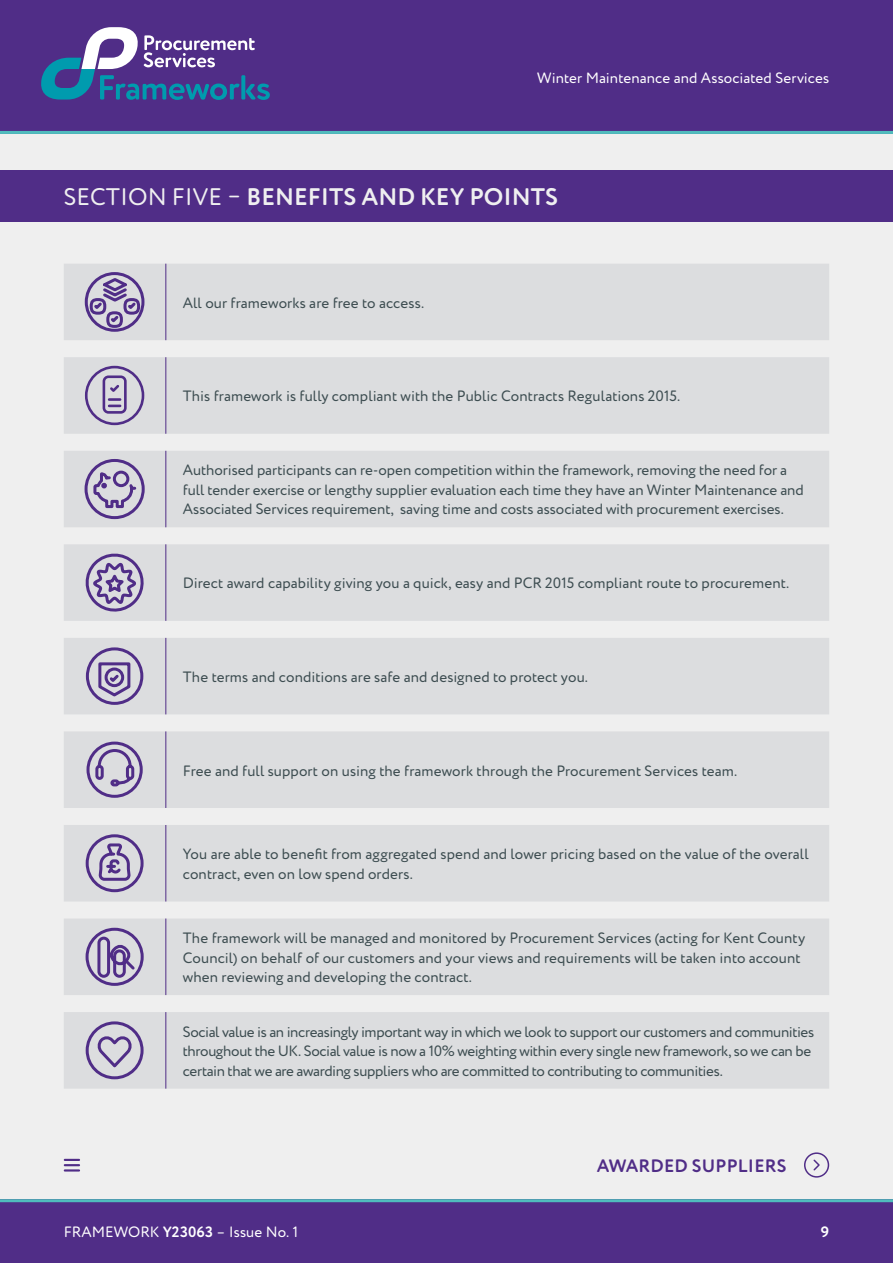
<style>
.page{position:relative;width:893px;height:1263px;background:#fff}
.page>*{position:absolute;margin:0;border:0;box-sizing:border-box;transform-origin:0 0}
.t1{font:700 24px "Circe Rounded";color:#efeff0}
.t2{font:700 18px "Circe Rounded";letter-spacing:.01em;color:#502d87}
.t3{font:15px/19.5px "Circe Rounded";color:#3d4d51}
.t4{font:15px/19.5px "Circe Rounded";letter-spacing:-.025em;color:#3d4d51}
.t5{font:15px "Circe Rounded";letter-spacing:.005em;color:#fff}
.t6{font:700 15px "Circe Rounded";color:#fff}
.s1{font-weight:400}
.s2{font-weight:700}
</style>
<div class="page">
<div style="left:0;top:0;width:893px;height:1204px;background:#efefef"></div>
<div style="left:0;top:1199px;width:893px;height:64px;background:#502d87"></div>
<div style="left:0;top:0;width:893px;height:134px;background:#502d87"></div>
<hr style="left:0;top:131px;width:893px;height:3px;background:#50bcbd">
<hr style="left:0;top:1199px;width:893px;height:3px;background:#50bcbd">
<svg style="left:41px;top:27px;width:229px;height:73px"></svg>
<div style="left:0;top:170px;width:893px;height:51px;background:#502d87"></div>
<div style="left:804px;top:1152px;width:25px;height:25px;border:2px solid #502d87;border-radius:50%"></div>
<svg style="left:813px;top:1159px;width:7px;height:12px"></svg>
<svg style="left:64px;top:1159px;width:16px;height:12px"></svg>
<div style="left:64px;top:264px;width:765px;height:76px;background:#dcdddf"></div>
<div style="left:64px;top:357px;width:765px;height:77px;background:#dcdddf"></div>
<svg style="left:64px;top:451px;width:765px;height:638px;fill:#dcdddf"></svg>
<hr style="left:165px;top:264px;width:1px;height:76px;background:#502d87">
<hr style="left:165px;top:357px;width:1px;height:77px;background:#502d87">
<hr style="left:165px;top:451px;width:1px;height:76px;background:#502d87">
<hr style="left:165px;top:544px;width:1px;height:77px;background:#502d87">
<hr style="left:165px;top:638px;width:1px;height:76px;background:#502d87">
<hr style="left:165px;top:731px;width:1px;height:77px;background:#502d87">
<hr style="left:165px;top:825px;width:1px;height:76px;background:#502d87">
<hr style="left:165px;top:918px;width:1px;height:77px;background:#502d87">
<hr style="left:165px;top:1012px;width:1px;height:77px;background:#502d87">
<div style="left:85px;top:272px;width:59px;height:60px;border:3px solid #502d87;border-radius:50%"></div>
<svg style="left:88px;top:276px;width:54px;height:53px;background:#a699bd"></svg>
<div style="left:85px;top:366px;width:59px;height:59px;border:3px solid #502d87;border-radius:50%"></div>
<div style="left:103px;top:375px;width:24px;height:39px;border:3px solid #502d87;border-radius:5px"></div>
<svg style="left:108px;top:382px;width:14px;height:25px"></svg>
<div style="left:85px;top:459px;width:60px;height:60px;border:3px solid #502d87;border-radius:50%"></div>
<svg style="left:92px;top:473px;width:46px;height:37px;background:#b9b1c9"></svg>
<div style="left:113px;top:471px;width:16px;height:16px;border:3px solid #502d87;border-radius:50%"></div>
<svg style="left:80px;top:548px;width:65px;height:69px;background:#b8b0c8"></svg>
<div style="left:86px;top:647px;width:57px;height:58px;border:3px solid #502d87;border-radius:50%"></div>
<svg style="left:97px;top:661px;width:35px;height:37px"></svg>
<div style="left:87px;top:741px;width:56px;height:57px;border:3px solid #502d87;border-radius:50%"></div>
<svg style="left:94px;top:747px;width:42px;height:41px;background:#b5acc6"></svg>
<svg style="left:84px;top:833px;width:61px;height:61px;background:#b6aec7"></svg>
<div style="left:86px;top:928px;width:58px;height:58px;border:3px solid #502d87;border-radius:50%"></div>
<svg style="left:96px;top:935px;width:41px;height:44px;background:#a69abd"></svg>
<svg style="left:84px;top:1020px;width:61px;height:61px;background:#bdb6cb"></svg>
<p class="t5" style="left:537px;top:70px;width:293px">Winter Maintenance and Associated Services</p>
<h1 class="t1" style="left:64px;top:182px;width:496px"><span class="s1">SECTION FIVE –</span> BENEFITS AND KEY POINTS</h1>
<p class="t3" style="left:183px;top:293px;width:243px">All our frameworks are free to access.</p>
<p class="t3" style="left:183px;top:387px;width:499px">This framework is fully compliant with the Public Contracts Regulations 2015.</p>
<p class="t3" style="left:183px;top:461px;width:622px">Authorised participants can re-open competition within the framework, removing the need for a full tender exercise or lengthy supplier evaluation each time they have an Winter Maintenance and<br>Associated Services requirement, saving time and costs associated with procurement exercises.</p>
<p class="t3" style="left:183px;top:574px;width:608px">Direct award capability giving you a quick, easy and PCR 2015 compliant route to procurement.</p>
<p class="t3" style="left:183px;top:668px;width:407px">The terms and conditions are safe and designed to protect you.</p>
<p class="t3" style="left:183px;top:761px;width:556px">Free and full support on using the framework through the Procurement Services team.</p>
<p class="t3" style="left:183px;top:845px;width:627px">You are able to benefit from aggregated spend and lower pricing based on the value of the overall contract, even on low spend orders.</p>
<p class="t3" style="left:183px;top:929px;width:624px">The framework will be managed and monitored by Procurement Services (acting for Kent County<br>Council) on behalf of our customers and your views and requirements will be taken into account when reviewing and developing the contract.</p>
<p class="t4" style="left:183px;top:1022px;width:633px">Social value is an increasingly important way in which we look to support our customers and communities throughout the UK. Social value is now a 10% weighting within every single new framework, so we can be certain that we are awarding suppliers who are committed to contributing to communities.</p>
<p class="t2" style="left:597px;top:1155px;width:191px">AWARDED SUPPLIERS</p>
<p class="t5" style="left:64px;top:1223px;width:236px">FRAMEWORK <span class="s2">Y23063</span> – Issue No. 1</p>
<p class="t6" style="left:821px;top:1223px;width:10px">9</p>
</div>
